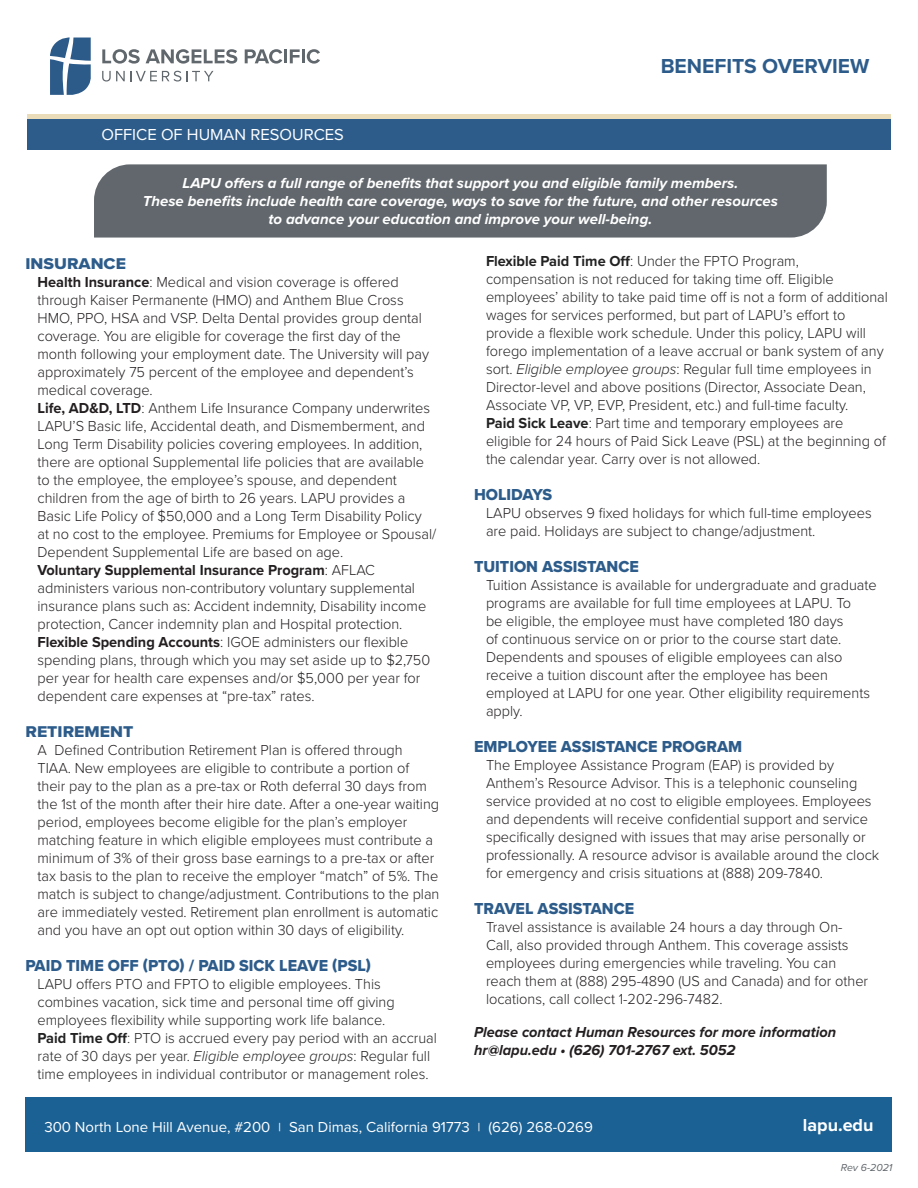
<style>
.page{position:relative;width:918px;height:1188px;background:#fff}
.page>*{position:absolute;margin:0;border:0;box-sizing:border-box;transform-origin:0 0}
.t1{font:700 21px "Proxima Nova";color:#2d5c8b}
.t2{font:700 18px "Proxima Nova";color:#fff}
.t3{font:16.5px "Proxima Nova Extrabld";color:#2d5c8b}
.t4{font:16.5px "Proxima Nova";color:#fff}
.t5{font:16.2px "Proxima Nova Extrabld";color:#2d5c8b;scale:1.08 1}
.t6{font:300 15px/18px "Proxima Nova";color:#231f20}
.t7{font:300 15px/18px "Proxima Nova";color:#222}
.t8{font:italic 700 15px "Proxima Nova";color:#fff}
.t9{font:italic 700 15px "Proxima Nova";color:#231f20}
.t10{font:15px "Proxima Nova";color:#fff}
.t11{font:italic 10.5px "Proxima Nova";color:#61676c}
.s1{font-weight:700}
.s2{font-style:italic}
.s3{font-weight:700;color:#222}
.s4{color:#222}
.s5{font-size:11.85px}
</style>
<div class="page">
<div style="left:94px;top:164px;width:733px;height:74px;background:#61676c"></div>
<div style="left:26px;top:1097px;width:866px;height:55px;background:#1b6194"></div>
<div style="left:27px;top:119px;width:864px;height:30px;background:#2d5c8b"></div>
<div style="left:27px;top:114px;width:864px;height:5px;background:#eadbb9"></div>
<svg style="left:50px;top:37px;width:41px;height:58px"></svg>
<svg style="left:102px;top:49px;width:38px;height:15px"></svg>
<svg style="left:146px;top:49px;width:91px;height:15px"></svg>
<svg style="left:245px;top:49px;width:37px;height:15px"></svg>
<hr style="left:284px;top:49px;width:3px;height:14px;background:#61686d">
<svg style="left:290px;top:49px;width:10px;height:14px"></svg>
<hr style="left:302px;top:49px;width:3px;height:14px;background:#61686d">
<svg style="left:307px;top:49px;width:13px;height:15px"></svg>
<svg style="left:102px;top:71px;width:111px;height:11px"></svg>
<p class="t4" style="left:102px;top:122px;width:244px">OFFICE OF HUMAN RESOURCES</p>
<p class="t1" style="left:661px;top:51px;width:210px">BENEFITS OVERVIEW</p>
<p class="t8" style="left:183px;top:172px;width:557px">LAPU offers a full range of benefits that support you and eligible family members.</p>
<p class="t8" style="left:143px;top:190px;width:637px">These benefits include health care coverage, ways to save for the future, and other resources</p>
<p class="t8" style="left:269px;top:208px;width:385px">to advance your education and improve your well-being.</p>
<p class="t5" style="left:26px;top:251px;width:95px">INSURANCE</p>
<p class="t6" style="left:38px;top:272px;width:393px"><span class="s1">Health Insurance</span>: Medical and vision coverage is offered through Kaiser Permanente (HMO) and Anthem Blue Cross HMO, PPO, HSA and VSP. Delta Dental provides group dental coverage. You are eligible for coverage the first day of the month following your employment date. The University will pay approximately 75 percent of the employee and dependent’s medical coverage.</p>
<p class="t6" style="left:38px;top:398px;width:400px"><span class="s1">Life, AD&amp;D, LTD</span>: Anthem Life Insurance Company underwrites LAPU’S Basic life, Accidental death, and Dismemberment, and Long Term Disability policies covering employees. In addition, there are optional Supplemental life policies that are available to the employee, the employee’s spouse, and dependent children from the age of birth to 26 years. LAPU provides a Basic Life Policy of $50,000 and a Long Term Disability Policy at no cost to the employee. Premiums for Employee or Spousal/ Dependent Supplemental Life are based on age.</p>
<p class="t6" style="left:38px;top:560px;width:390px"><span class="s1">Voluntary Supplemental Insurance Program</span>: AFLAC administers various non-contributory voluntary supplemental insurance plans such as: Accident indemnity, Disability income protection, Cancer indemnity plan and Hospital protection.</p>
<p class="t6" style="left:38px;top:632px;width:394px"><span class="s1">Flexible Spending Accounts</span>: IGOE administers our flexible spending plans, through which you may set aside up to $2,750 per year for health care expenses and/or $5,000 per year for dependent care expenses at “pre-tax” rates.</p>
<p class="t5" style="left:26px;top:719px;width:101px">RETIREMENT</p>
<p class="t6" style="left:38px;top:740px;width:404px">A Defined Contribution Retirement Plan is offered through TIAA. New employees are eligible to contribute a portion of their pay to the plan as a pre-tax or Roth deferral 30 days from the 1st of the month after their hire date. After a one-year waiting period, employees become eligible for the plan’s employer matching feature in which eligible employees must contribute a minimum of 3% of their gross base earnings to a pre-tax or after tax basis to the plan to receive the employer “match” of 5%. The match is subject to change/adjustment. Contributions to the plan are immediately vested. Retirement plan enrollment is automatic and you have an opt out option within 30 days of eligibility.</p>
<p class="t3" style="left:26px;top:953px;width:347px">PAID TIME OFF (PTO) / PAID SICK LEAVE (PSL)</p>
<p class="t7" style="left:38px;top:974px;width:359px">LAPU offers PTO and FPTO to eligible employees. This combines vacation, sick time and personal time off giving employees flexibility while supporting work life balance.</p>
<p class="t7" style="left:38px;top:1028px;width:401px"><span class="s1">Paid Time Off</span>: PTO is accrued every pay period with an accrual rate of 30 days per year. <span class="s2">Eligible employee groups</span>: Regular full time employees in individual contributor or management roles.</p>
<p class="t7" style="left:486px;top:252px;width:404px"><span class="s1">Flexible Paid Time Off</span>: Under the FPTO Program, compensation is not reduced for taking time off. Eligible employees’ ability to take paid time off is not a form of additional wages for services performed, but part of LAPU’s effort to provide a flexible work schedule. Under this policy, LAPU will forego implementation of a leave accrual or bank system of any sort. <span class="s2">Eligible employee groups</span>: Regular full time employees in Director-level and above positions (Director, Associate Dean, Associate VP, VP, EVP, President, etc.) and full-time faculty.</p>
<p class="t6" style="left:486px;top:414px;width:402px"><span class="s3">Paid Sick Leave</span><span class="s4">:</span> Part time and temporary employees are eligible for 24 hours of Paid Sick Leave (PSL) at the beginning of the calendar year. Carry over is not allowed.</p>
<p class="t3" style="left:474px;top:483px;width:80px">HOLIDAYS</p>
<p class="t6" style="left:486px;top:504px;width:387px">LAPU observes 9 fixed holidays for which full-time employees are paid. Holidays are subject to change/adjustment.</p>
<p class="t3" style="left:474px;top:555px;width:166px">TUITION ASSISTANCE</p>
<p class="t6" style="left:486px;top:576px;width:392px">Tuition Assistance is available for undergraduate and graduate programs are available for full time employees at LAPU. To<br>be eligible, the employee must have completed 180 days<br>of continuous service on or prior to the course start date.<br>Dependents and spouses of eligible employees can also receive a tuition discount after the employee has been employed at LAPU for one year. Other eligibility requirements apply.</p>
<p class="t3" style="left:474px;top:735px;width:270px">EMPLOYEE ASSISTANCE PROGRAM</p>
<p class="t6" style="left:486px;top:756px;width:395px">The Employee Assistance Program (EAP) is provided by Anthem’s Resource Advisor. This is a telephonic counseling service provided at no cost to eligible employees. Employees and dependents will receive confidential support and service specifically designed with issues that may arise personally or professionally. A resource advisor is available around the clock for emergency and crisis situations at (888) 209-7840.</p>
<p class="t3" style="left:474px;top:897px;width:162px">TRAVEL ASSISTANCE</p>
<p class="t6" style="left:486px;top:918px;width:384px">Travel assistance is available 24 hours a day through On-Call, also provided through Anthem. This coverage assists employees during emergencies while traveling. You can reach them at (888) 295-4890 (US and Canada) and for other locations, call collect 1-202-296-7482.</p>
<p class="t9" style="left:474px;top:1021px;width:364px">Please contact Human Resources for more information</p>
<p class="t9" style="left:474px;top:1039px;width:263px">hr@lapu.edu • (626) 701-2767 ext. 5052</p>
<p class="t10" style="left:44px;top:1116px;width:550px">300 North Lone Hill Avenue, #200 <span class="s5">|</span> San Dimas, California 91773 <span class="s5">|</span> (626) 268-0269</p>
<p class="t2" style="left:803px;top:1112px;width:72px">lapu.edu</p>
<p class="t11" style="left:841px;top:1160px;width:53px">Rev 6-2021</p>
</div>
